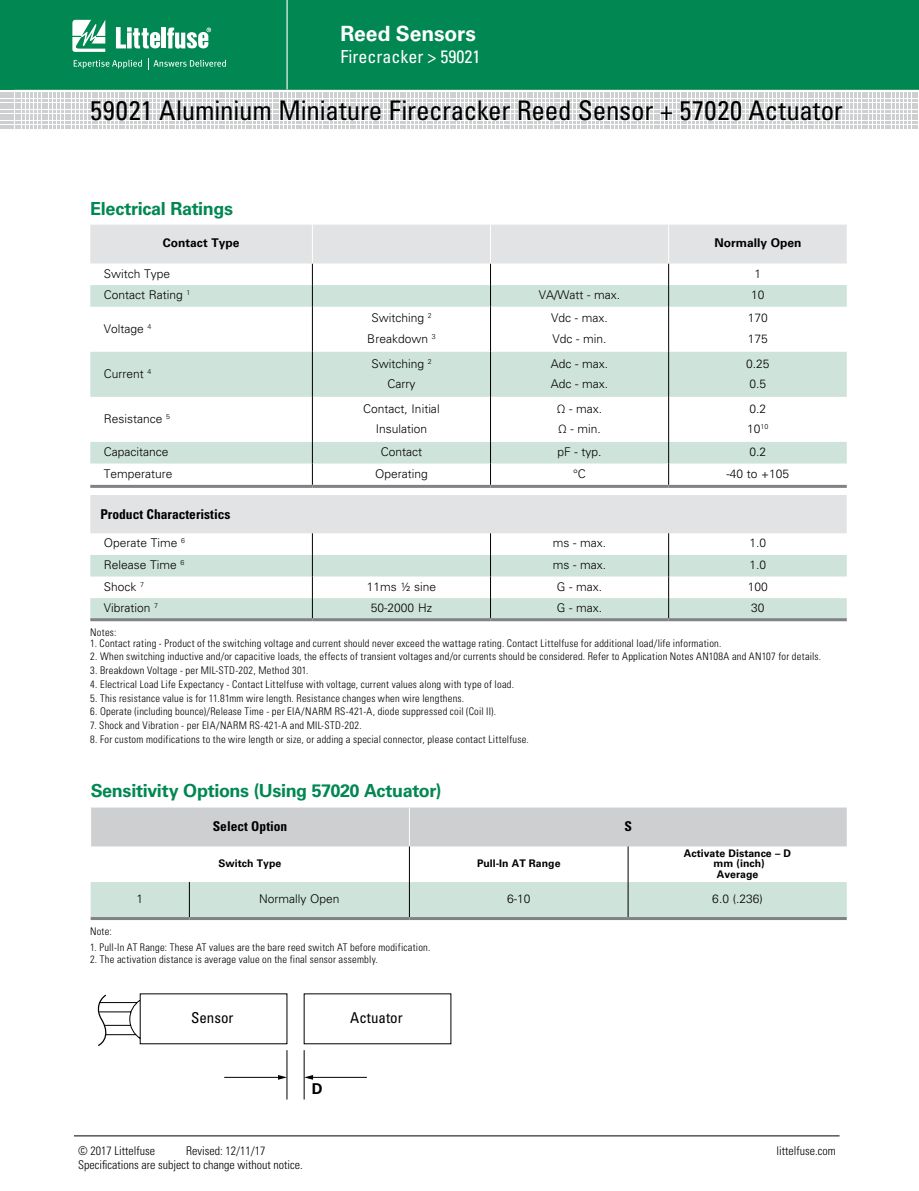
<style>
.page{position:relative;width:919px;height:1191px;background:#fff}
.page>*{position:absolute;margin:0;border:0;box-sizing:border-box;transform-origin:0 0}
.t1{font:condensed 27px "Univers LT Std";letter-spacing:-.005em;color:#000}
.t2{font:700 21px "Univers LT Std";letter-spacing:-.005em;color:#fff}
.t3{font:700 18px "Univers LT Std";letter-spacing:-.02em;color:#008752}
.t4{font:condensed 18px "Univers LT Std";color:#fff}
.t5{font:condensed 15px "Univers LT Std";color:#000}
.t6{font:700 15px "Univers LT Std";color:#000}
.t7{font:700 condensed 13.5px "Univers LT Std";color:#000}
.t8{font:300 12px/20.2px "Univers LT Std";color:#000}
.t9{font:300 condensed 12px "Univers LT Std";color:#000}
.t10{font:700 12px "Univers LT Std";color:#000}
.t11{font:300 condensed 10.5px "Univers LT Std";letter-spacing:.02em;color:#000}
.t12{font:700 10.5px/10.5px "Univers LT Std";color:#000;text-align:center}
</style>
<div class="page">
<hr style="left:74px;top:1135px;width:765px;height:1px;background:#000">
<svg style="left:0;top:0;width:917px;height:127px;background:#46a37f"></svg>
<svg style="left:90px;top:225px;width:756px;height:60px;fill:#e2e3e4"></svg>
<svg style="left:90px;top:285px;width:756px;height:333px"></svg>
<div style="left:90px;top:486px;width:756px;height:8px;background:#fff"></div>
<svg style="left:312px;top:533px;width:1px;height:85px"></svg>
<svg style="left:490px;top:533px;width:1px;height:85px"></svg>
<svg style="left:668px;top:533px;width:1px;height:85px"></svg>
<hr style="left:312px;top:225px;width:1px;height:38px;background:#fff">
<hr style="left:490px;top:225px;width:1px;height:38px;background:#fff">
<hr style="left:668px;top:225px;width:1px;height:38px;background:#fff">
<svg style="left:312px;top:263px;width:1px;height:44px"></svg>
<svg style="left:490px;top:263px;width:1px;height:44px"></svg>
<svg style="left:668px;top:263px;width:1px;height:44px"></svg>
<hr style="left:312px;top:307px;width:1px;height:45px;background:#000">
<hr style="left:490px;top:307px;width:1px;height:45px;background:#000">
<hr style="left:668px;top:307px;width:1px;height:45px;background:#000">
<hr style="left:312px;top:352px;width:1px;height:45px;background:#000">
<hr style="left:490px;top:352px;width:1px;height:45px;background:#000">
<hr style="left:668px;top:352px;width:1px;height:45px;background:#000">
<hr style="left:312px;top:397px;width:1px;height:45px;background:#000">
<hr style="left:490px;top:397px;width:1px;height:45px;background:#000">
<hr style="left:668px;top:397px;width:1px;height:45px;background:#000">
<svg style="left:312px;top:442px;width:1px;height:43px"></svg>
<svg style="left:490px;top:442px;width:1px;height:43px"></svg>
<svg style="left:668px;top:442px;width:1px;height:43px"></svg>
<hr style="left:90px;top:485px;width:222px;height:3px;background:#808285">
<hr style="left:312px;top:485px;width:178px;height:3px;background:#808285">
<hr style="left:490px;top:485px;width:178px;height:3px;background:#808285">
<hr style="left:668px;top:485px;width:178px;height:3px;background:#808285">
<hr style="left:90px;top:618px;width:222px;height:3px;background:#808285">
<hr style="left:312px;top:618px;width:178px;height:3px;background:#808285">
<hr style="left:490px;top:618px;width:178px;height:3px;background:#808285">
<hr style="left:668px;top:618px;width:178px;height:3px;background:#808285">
<div style="left:91px;top:807px;width:755px;height:39px;background:#cdcfd0"></div>
<div style="left:91px;top:882px;width:755px;height:35px;background:#cee3d9"></div>
<hr style="left:627px;top:846px;width:1px;height:36px;background:#000">
<hr style="left:409px;top:807px;width:1px;height:39px;background:#fff">
<hr style="left:409px;top:846px;width:1px;height:36px;background:#000">
<hr style="left:189px;top:882px;width:1px;height:35px;background:#000">
<hr style="left:409px;top:882px;width:1px;height:35px;background:#000">
<hr style="left:627px;top:882px;width:1px;height:35px;background:#000">
<hr style="left:91px;top:917px;width:98px;height:3px;background:#808285">
<hr style="left:189px;top:917px;width:220px;height:3px;background:#808285">
<hr style="left:409px;top:917px;width:219px;height:3px;background:#808285">
<hr style="left:628px;top:917px;width:218px;height:3px;background:#808285">
<svg style="left:98px;top:993px;width:353px;height:53px"></svg>
<hr style="left:311px;top:1077px;width:56px;height:1px;background:#000">
<svg style="left:305px;top:1075px;width:8px;height:4px"></svg>
<hr style="left:224px;top:1077px;width:56px;height:1px;background:#000">
<svg style="left:278px;top:1075px;width:8px;height:4px"></svg>
<hr style="left:286px;top:1050px;width:1px;height:49px;background:#000">
<hr style="left:304px;top:1050px;width:1px;height:49px;background:#000">
<h2 class="t2" style="left:340px;top:21px;width:137px">Reed Sensors</h2>
<h3 class="t4" style="left:340px;top:45px;width:141px">Firecracker &gt; 59021</h3>
<h1 class="t1" style="left:90px;top:94px;width:754px">59021 Aluminium Miniature Firecracker Reed Sensor + 57020 Actuator</h1>
<h3 class="t3" style="left:90px;top:198px;width:144px">Electrical Ratings</h3>
<p class="t10" style="left:163px;top:236px;width:78px">Contact Type</p>
<p class="t10" style="left:714px;top:236px;width:89px">Normally Open</p>
<p class="t8" style="left:104px;top:263px;width:68px">Switch Type</p>
<p class="t8" style="left:754px;top:263px;width:8px">1</p>
<p class="t8" style="left:104px;top:285px;width:88px">Contact Rating <sup>1</sup></p>
<p class="t8" style="left:539px;top:285px;width:83px">VA/Watt - max.</p>
<p class="t8" style="left:751px;top:285px;width:15px">10</p>
<p class="t8" style="left:104px;top:318px;width:49px">Voltage <sup>4</sup></p>
<p class="t8" style="left:367px;top:308px;width:70px;text-align:center">Switching <sup>2<br></sup>Breakdown <sup>3</sup></p>
<p class="t8" style="left:551px;top:308px;width:58px">Vdc - max.<br>Vdc - min.</p>
<p class="t8" style="left:747px;top:308px;width:22px">170<br>175</p>
<p class="t8" style="left:104px;top:363px;width:49px">Current <sup>4</sup></p>
<p class="t8" style="left:371px;top:353px;width:62px;text-align:center">Switching <sup>2<br></sup>Carry</p>
<p class="t8" style="left:551px;top:353px;width:59px">Adc - max.<br>Adc - max.</p>
<p class="t8" style="left:746px;top:353px;width:25px">0.25<br>0.5</p>
<p class="t8" style="left:104px;top:408px;width:68px">Resistance <sup>5</sup></p>
<p class="t8" style="left:363px;top:398px;width:78px;text-align:center">Contact, Initial<br>Insulation</p>
<p class="t8" style="left:557px;top:398px;width:47px">Ω - max.<br>Ω - min.</p>
<p class="t8" style="left:747px;top:398px;width:23px">0.2<br>10<sup>10</sup></p>
<p class="t8" style="left:104px;top:441px;width:66px">Capacitance</p>
<p class="t8" style="left:381px;top:441px;width:43px">Contact</p>
<p class="t8" style="left:557px;top:441px;width:46px">pF - typ.</p>
<p class="t8" style="left:749px;top:441px;width:18px">0.2</p>
<p class="t8" style="left:104px;top:463px;width:70px">Temperature</p>
<p class="t8" style="left:375px;top:463px;width:54px">Operating</p>
<p class="t8" style="left:573px;top:463px;width:14px">°C</p>
<p class="t8" style="left:726px;top:463px;width:64px">-40 to +105</p>
<p class="t7" style="left:100px;top:506px;width:132px">Product Characteristics</p>
<p class="t8" style="left:104px;top:533px;width:83px">Operate Time <sup>6</sup></p>
<p class="t8" style="left:553px;top:533px;width:55px">ms - max.</p>
<p class="t8" style="left:749px;top:533px;width:18px">1.0</p>
<p class="t8" style="left:104px;top:554px;width:82px">Release Time <sup>6</sup></p>
<p class="t8" style="left:553px;top:554px;width:55px">ms - max.</p>
<p class="t8" style="left:749px;top:554px;width:18px">1.0</p>
<p class="t8" style="left:104px;top:576px;width:42px">Shock <sup>7</sup></p>
<p class="t8" style="left:367px;top:576px;width:71px">11ms 1⁄2 sine</p>
<p class="t8" style="left:557px;top:576px;width:47px">G - max.</p>
<p class="t8" style="left:747px;top:576px;width:22px">100</p>
<p class="t8" style="left:104px;top:597px;width:56px">Vibration <sup>7</sup></p>
<p class="t8" style="left:371px;top:597px;width:63px">50-2000 Hz</p>
<p class="t8" style="left:557px;top:597px;width:47px">G - max.</p>
<p class="t8" style="left:751px;top:597px;width:15px">30</p>
<p class="t11" style="left:90px;top:626px;width:28px">Notes:</p>
<p class="t11" style="left:90px;top:636px;width:632px">1. Contact rating - Product of the switching voltage and current should never exceed the wattage rating. Contact Littelfuse for additional load/life information.</p>
<p class="t11" style="left:90px;top:650px;width:732px">2. When switching inductive and/or capacitive loads, the effects of transient voltages and/or currents should be considered. Refer to Application Notes AN108A and AN107 for details.</p>
<p class="t11" style="left:90px;top:664px;width:220px">3. Breakdown Voltage - per MIL-STD-202, Method 301.</p>
<p class="t11" style="left:90px;top:678px;width:425px">4. Electrical Load Life Expectancy - Contact Littelfuse with voltage, current values along with type of load.</p>
<p class="t11" style="left:90px;top:691px;width:375px">5. This resistance value is for 11.81mm wire length. Resistance changes when wire lengthens.</p>
<p class="t11" style="left:90px;top:705px;width:407px">6. Operate (including bounce)/Release Time - per EIA/NARM RS-421-A, diode suppressed coil (Coil II).</p>
<p class="t11" style="left:90px;top:719px;width:273px">7. Shock and Vibration - per EIA/NARM RS-421-A and MIL-STD-202.</p>
<p class="t11" style="left:90px;top:733px;width:440px">8. For custom modifications to the wire length or size, or adding a special connector, please contact Littelfuse.</p>
<h3 class="t3" style="left:91px;top:780px;width:352px">Sensitivity Options (Using 57020 Actuator)</h3>
<p class="t7" style="left:213px;top:817px;width:76px">Select Option</p>
<p class="t7" style="left:624px;top:817px;width:9px">S</p>
<p class="t12" style="left:218px;top:858px;width:64px">Switch Type</p>
<p class="t12" style="left:477px;top:858px;width:85px">Pull-In AT Range</p>
<p class="t12" style="left:684px;top:847px;width:109px">Activate Distance – D mm (inch)<br>Average</p>
<p class="t8" style="left:137px;top:888px;width:8px">1</p>
<p class="t8" style="left:259px;top:888px;width:82px">Normally Open</p>
<p class="t8" style="left:507px;top:888px;width:25px">6-10</p>
<p class="t8" style="left:712px;top:888px;width:52px">6.0 (.236)</p>
<p class="t11" style="left:90px;top:924px;width:23px">Note:</p>
<p class="t11" style="left:90px;top:940px;width:342px">1. Pull-In AT Range: These AT values are the bare reed switch AT before modification.</p>
<p class="t11" style="left:90px;top:953px;width:289px">2. The activation distance is average value on the final sensor assembly.</p>
<h3 class="t5" style="left:191px;top:1008px;width:44px">Sensor</h3>
<h3 class="t5" style="left:350px;top:1008px;width:54px">Actuator</h3>
<h3 class="t6" style="left:312px;top:1080px;width:12px">D</h3>
<p class="t9" style="left:78px;top:1143px;width:78px">© 2017 Littelfuse</p>
<p class="t9" style="left:186px;top:1143px;width:81px">Revised: 12/11/17</p>
<p class="t9" style="left:776px;top:1143px;width:61px">littelfuse.com</p>
<p class="t9" style="left:78px;top:1157px;width:226px">Specifications are subject to change without notice.</p>
</div>
